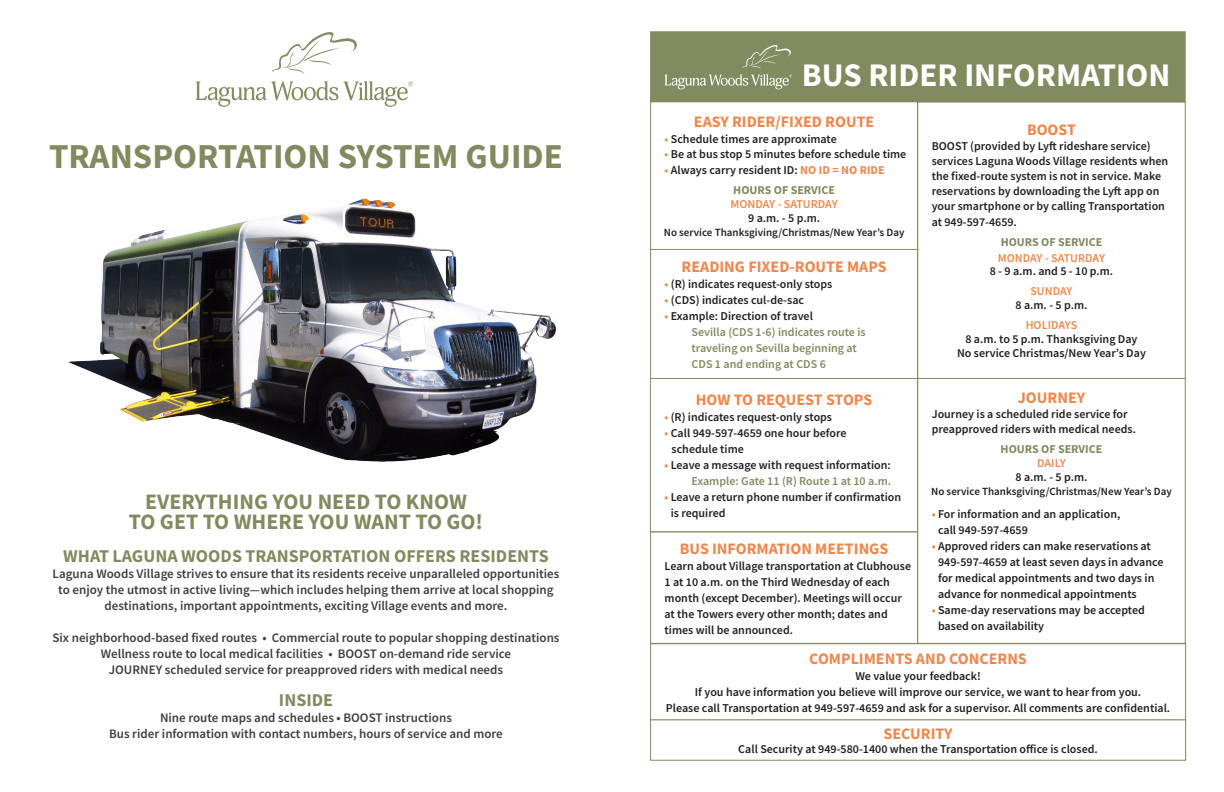
<style>
.page{position:relative;width:1224px;height:792px;background:#fff}
.page>*{position:absolute;margin:0;border:0;box-sizing:border-box;transform-origin:0 0}
.t1{font:700 35px "Source Sans Pro";color:#818b5f}
.t2{font:700 33px "Source Sans Pro";color:#fff}
.t3{font:700 22px "Source Sans Pro";color:#818b5f}
.t4{font:700 18px "Source Sans Pro";color:#818b5f}
.t5{font:700 16px "Source Sans Pro";color:#ef874c}
.t6{font:600 13px/16px "Source Sans Pro";color:#3e3e3f;text-align:center}
.t7{font:600 12px/16px "Source Sans Pro";color:#231f20}
.t8{font:600 12px/16px "Source Sans Pro";color:#818b5f}
.t9{font:600 12px "Source Sans Pro";color:#ef874c}
.t10{font:700 12px "Source Sans Pro";color:#818b5f}
.t11{font:600 11px "Source Sans Pro";color:#231f20}
.s1{color:#ef874c}
.s2{font-weight:700;color:#ef874c}
</style>
<div class="page">
<svg style="left:196px;top:81px;width:217px;height:26px"></svg>
<svg style="left:272px;top:32px;width:85px;height:42px"></svg>
<img style="left:68px;top:198px;width:488px;height:264px">
<div style="left:650px;top:719px;width:536px;height:42px;border:1px solid #818b5f"></div>
<div style="left:650px;top:249px;width:268px;height:130px;border:1px solid #818b5f"></div>
<div style="left:650px;top:378px;width:268px;height:154px;border:1px solid #818b5f"></div>
<div style="left:650px;top:531px;width:268px;height:113px;border:1px solid #818b5f"></div>
<div style="left:917px;top:101px;width:269px;height:278px;border:1px solid #818b5f"></div>
<div style="left:917px;top:378px;width:269px;height:266px;border:1px solid #818b5f"></div>
<div style="left:650px;top:643px;width:536px;height:77px;border:1px solid #818b5f"></div>
<div style="left:650px;top:31px;width:536px;height:71px;background:#818b5f"></div>
<svg style="left:665px;top:45px;width:127px;height:44px"></svg>
<p class="t2" style="left:802px;top:53px;width:370px">BUS RIDER INFORMATION</p>
<p class="t5" style="left:694px;top:111px;width:182px">EASY RIDER/FIXED ROUTE</p>
<p class="t7" style="left:665px;top:131px;width:174px"><span class="s1">•</span> Schedule times are approximate</p>
<p class="t7" style="left:665px;top:146px;width:243px"><span class="s1">•</span> Be at bus stop 5 minutes before schedule time</p>
<p class="t7" style="left:665px;top:162px;width:222px"><span class="s1">•</span> Always carry resident ID: <span class="s2">NO ID = NO RIDE</span></p>
<p class="t10" style="left:733px;top:182px;width:103px">HOURS OF SERVICE</p>
<p class="t9" style="left:730px;top:196px;width:109px">MONDAY - SATURDAY</p>
<p class="t7" style="left:748px;top:210px;width:74px">9 a.m. - 5 p.m.</p>
<p class="t11" style="left:664px;top:225px;width:242px">No service Thanksgiving/Christmas/New Year’s Day</p>
<p class="t5" style="left:682px;top:256px;width:207px">READING FIXED-ROUTE MAPS</p>
<p class="t7" style="left:665px;top:276px;width:169px"><span class="s1">•</span> (R) indicates request-only stops</p>
<p class="t7" style="left:665px;top:292px;width:141px"><span class="s1">•</span> (CDS) indicates cul-de-sac</p>
<p class="t7" style="left:665px;top:308px;width:150px"><span class="s1">•</span> Example: Direction of travel</p>
<p class="t8" style="left:692px;top:324px;width:176px">Sevilla (CDS 1-6) indicates route is traveling on Sevilla beginning at</p>
<p class="t8" style="left:692px;top:356px;width:136px">CDS 1 and ending at CDS 6</p>
<p class="t5" style="left:696px;top:389px;width:178px">HOW TO REQUEST STOPS</p>
<p class="t7" style="left:664px;top:409px;width:169px"><span class="s1">•</span> (R) indicates request-only stops</p>
<p class="t7" style="left:672px;top:425px;width:176px;text-indent:-7px"><span class="s1">•</span> Call 949-597-4659 one hour before schedule time</p>
<p class="t7" style="left:664px;top:457px;width:228px"><span class="s1">•</span> Leave a message with request information:</p>
<p class="t8" style="left:691px;top:473px;width:201px">Example: Gate 11 (R) Route 1 at 10 a.m.</p>
<p class="t7" style="left:671px;top:489px;width:232px;text-indent:-6px"><span class="s1">•</span> Leave a return phone number if confirmation is required</p>
<p class="t5" style="left:680px;top:538px;width:210px">BUS INFORMATION MEETINGS</p>
<p class="t7" style="left:665px;top:558px;width:248px">Learn about Village transportation at Clubhouse 1 at 10 a.m. on the Third Wednesday of each month (except December). Meetings will occur at the Towers every other month; dates and times will be announced.</p>
<p class="t5" style="left:1027px;top:119px;width:50px">BOOST</p>
<p class="t7" style="left:932px;top:139px;width:238px;line-height:15px">BOOST (provided by Lyft rideshare service) services Laguna Woods Village residents when the fixed-route system is not in service. Make reservations by downloading the Lyft app on your smartphone or by calling Transportation</p>
<p class="t7" style="left:932px;top:214px;width:87px">at 949-597-4659.</p>
<p class="t10" style="left:1001px;top:234px;width:103px">HOURS OF SERVICE</p>
<p class="t9" style="left:998px;top:250px;width:109px">MONDAY - SATURDAY</p>
<p class="t7" style="left:990px;top:263px;width:125px">8 - 9 a.m. and 5 - 10 p.m.</p>
<p class="t9" style="left:1030px;top:283px;width:44px">SUNDAY</p>
<p class="t7" style="left:1016px;top:297px;width:73px">8 a.m. - 5 p.m.</p>
<p class="t9" style="left:1026px;top:317px;width:53px">HOLIDAYS</p>
<p class="t7" style="left:965px;top:331px;width:174px">8 a.m. to 5 p.m. Thanksgiving Day</p>
<p class="t7" style="left:957px;top:345px;width:190px">No service Christmas/New Year’s Day</p>
<p class="t5" style="left:1018px;top:387px;width:69px">JOURNEY</p>
<p class="t7" style="left:932px;top:407px;width:206px;line-height:15px">Journey is a scheduled ride service for preapproved riders with medical needs.</p>
<p class="t10" style="left:1001px;top:441px;width:103px">HOURS OF SERVICE</p>
<p class="t9" style="left:1037px;top:456px;width:30px">DAILY</p>
<p class="t7" style="left:1015px;top:469px;width:74px">8 a.m. - 5 p.m.</p>
<p class="t11" style="left:931px;top:485px;width:242px">No service Thanksgiving/Christmas/New Year’s Day</p>
<p class="t7" style="left:938px;top:506px;width:184px;text-indent:-6px"><span class="s1">•</span> For information and an application, call 949-597-4659</p>
<p class="t7" style="left:938px;top:538px;width:227px;text-indent:-6px"><span class="s1">•</span> Approved riders can make reservations at 949-597-4659 at least seven days in advance for medical appointments and two days in advance for nonmedical appointments</p>
<p class="t7" style="left:938px;top:602px;width:208px;text-indent:-6px"><span class="s1">•</span> Same-day reservations may be accepted based on availability</p>
<p class="t5" style="left:809px;top:648px;width:219px">COMPLIMENTS AND CONCERNS</p>
<p class="t7" style="left:855px;top:668px;width:127px">We value your feedback!</p>
<p class="t7" style="left:695px;top:684px;width:448px">If you have information you believe will improve our service, we want to hear from you.</p>
<p class="t7" style="left:666px;top:700px;width:506px">Please call Transportation at 949-597-4659 and ask for a supervisor. All comments are confidential.</p>
<p class="t1" style="left:49px;top:132px;width:515px">TRANSPORTATION SYSTEM GUIDE</p>
<p class="t3" style="left:145px;top:487px;width:323px">EVERYTHING YOU NEED TO KNOW</p>
<p class="t3" style="left:129px;top:507px;width:356px">TO GET TO WHERE YOU WANT TO GO!</p>
<p class="t4" style="left:63px;top:544px;width:487px">WHAT LAGUNA WOODS TRANSPORTATION OFFERS RESIDENTS</p>
<p class="t6" style="left:53px;top:566px;width:508px">Laguna Woods Village strives to ensure that its residents receive unparalleled opportunities to enjoy the utmost in active living—which includes helping them arrive at local shopping destinations, important appointments, exciting Village events and more.</p>
<p class="t6" style="left:52px;top:630px;width:509px">Six neighborhood-based fixed routes • Commercial route to popular shopping destinations</p>
<p class="t6" style="left:101px;top:646px;width:412px">Wellness route to local medical facilities • BOOST on-demand ride service</p>
<p class="t6" style="left:109px;top:662px;width:396px">JOURNEY scheduled service for preapproved riders with medical needs</p>
<p class="t4" style="left:279px;top:688px;width:56px">INSIDE</p>
<p class="t6" style="left:160px;top:710px;width:293px">Nine route maps and schedules • BOOST instructions</p>
<p class="t6" style="left:109px;top:726px;width:395px">Bus rider information with contact numbers, hours of service and more</p>
<p class="t5" style="left:884px;top:723px;width:70px">SECURITY</p>
<p class="t7" style="left:738px;top:741px;width:361px">Call Security at 949-580-1400 when the Transportation office is closed.</p>
</div>
